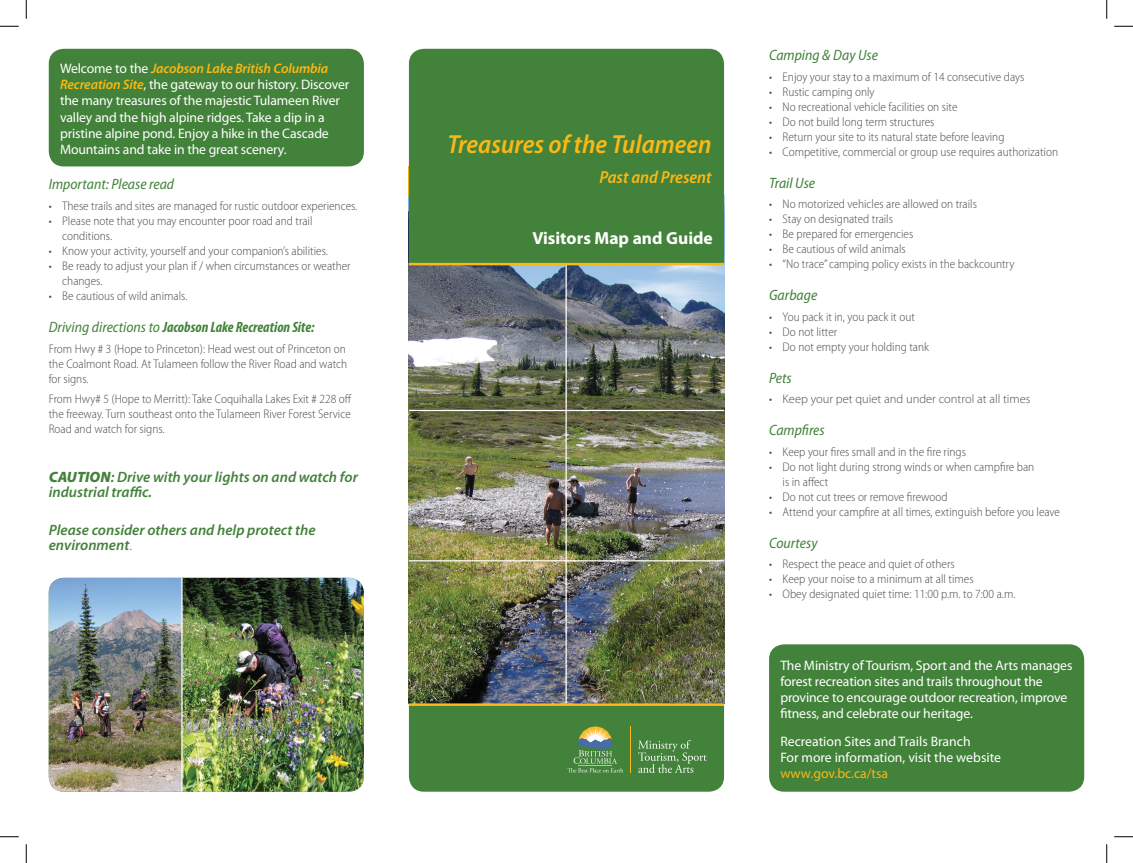
<style>
.page{position:relative;width:1133px;height:863px;background:#fff}
.page>*{position:absolute;margin:0;border:0;box-sizing:border-box;transform-origin:0 0}
.t1{font:italic 600 semi-condensed 26.25px "Myriad Pro";color:#fcb814}
.t2{font:700 17.5px "Myriad Pro";color:#fff}
.t3{font:italic 600 semi-condensed 17.5px "Myriad Pro";color:#fcb814}
.green_headline{font:italic 600 15px/15px "Myriad Pro";color:#43823b}
.green_headline-2{font:italic semi-condensed 15px "Myriad Pro";color:#43823b}
.green_headline-3{font:italic 700 condensed 15px "Myriad Pro";color:#43823b}
.Title_Main{font:italic semi-condensed 15px "Myriad Pro";color:#43823b}
.t4{font:13.75px/16.2px "Myriad Pro";letter-spacing:-.01em;color:#fff}
.Text_Bullets{font:300 semi-condensed 12.5px/15px "Myriad Pro";color:#4b4c4d}
.Text_Main{font:300 semi-condensed 12.5px/15px "Myriad Pro";color:#4b4c4d;text-align:justify}
.Text_Bullets-2{font:300 12.5px "Myriad Pro";color:#4b4c4d}
.s1{font-weight:600;font-style:italic;color:#fcb814}
.s2{font-weight:400;font-stretch:semi-condensed}
.s3{font-weight:900}
.s4{font-weight:300;font-style:normal}
.s5{font-stretch:semi-condensed}
.s6{color:#fcb814}
</style>
<div class="page">
<div style="left:769px;top:644px;width:315px;height:147px;background:#43823b;border-radius:15px"></div>
<div style="left:49px;top:49px;width:315px;height:117px;background:#43823b;border-radius:15px"></div>
<img style="left:49px;top:578px;width:315px;height:213px">
<div style="left:409px;top:561px;width:315px;height:230px;background:#43823b;border-radius:15px"></div>
<hr style="left:630px;top:726px;width:1px;height:46px;background:#fcb814">
<svg style="left:567px;top:726px;width:56px;height:46px"></svg>
<svg style="left:638px;top:740px;width:68px;height:33px"></svg>
<div style="left:409px;top:49px;width:315px;height:230px;background:#43823b;border-radius:15px"></div>
<img style="left:409px;top:265px;width:315px;height:438px">
<hr style="left:565px;top:263px;width:2px;height:440px;background:#fff">
<hr style="left:409px;top:410px;width:315px;height:1px;background:#fff">
<hr style="left:409px;top:560px;width:315px;height:1px;background:#fff">
<hr style="left:409px;top:263px;width:315px;height:2px;background:#fcb814">
<hr style="left:409px;top:703px;width:315px;height:3px;background:#fcb814">
<hr style="left:181px;top:578px;width:1px;height:213px;background:#fff">
<svg style="left:0;top:25px;width:19px;height:2px"></svg>
<svg style="left:1114px;top:25px;width:18px;height:2px"></svg>
<svg style="left:0;top:836px;width:19px;height:1px"></svg>
<svg style="left:1114px;top:836px;width:18px;height:1px"></svg>
<svg style="left:25px;top:0;width:2px;height:19px"></svg>
<svg style="left:25px;top:844px;width:2px;height:18px"></svg>
<svg style="left:1106px;top:0;width:1px;height:19px"></svg>
<svg style="left:1106px;top:844px;width:1px;height:18px"></svg>
<p class="t4" style="left:60px;top:60px;width:291px">Welcome to the <span class="s1">Jacobson Lake British Columbia Recreation Site</span>, the gateway to our history. Discover the many treasures of the majestic Tulameen River valley and the high alpine ridges. Take a dip in a pristine alpine pond. Enjoy a hike in the Cascade Mountains and take in the great scenery.</p>
<p class="green_headline-2" style="left:49px;top:176px;width:127px">Important: Please read</p>
<p class="Text_Bullets" style="left:49px;top:199px;width:310px">• These trails and sites are managed for rustic outdoor experiences.</p>
<p class="Text_Bullets" style="left:62px;top:214px;width:252px;text-indent:-13px">• Please note that you may encounter poor road and trail conditions.</p>
<p class="Text_Bullets" style="left:49px;top:244px;width:281px">• Know your activity, yourself and your companion’s abilities.</p>
<p class="Text_Bullets" style="left:62px;top:259px;width:290px;text-indent:-13px">• Be ready to adjust your plan if / when circumstances or weather changes.</p>
<p class="Text_Bullets" style="left:49px;top:289px;width:140px">• Be cautious of wild animals.</p>
<p class="green_headline-3" style="left:49px;top:318px;width:267px"><span class="s2">Driving directions to</span> Jacobson Lake Recreation Site:</p>
<p class="Text_Main" style="left:49px;top:341px;width:300px">From Hwy # 3 (Hope to Princeton): Head west out of Princeton on the Coalmont Road. At Tulameen follow the River Road and watch for signs.</p>
<p class="Text_Main" style="left:49px;top:392px;width:304px">From Hwy# 5 (Hope to Merritt): Take Coquihalla Lakes Exit # 228 off the freeway. Turn southeast onto the Tulameen River Forest Service Road and watch for signs.</p>
<p class="green_headline" style="left:49px;top:469px;width:311px"><span class="s3">CAUTION</span>: Drive with your lights on and watch for industrial traffic.</p>
<p class="green_headline" style="left:49px;top:521px;width:268px">Please consider others and help protect the environment<span class="s4">.</span></p>
<p class="t1" style="left:447px;top:130px;width:266px">Treasures of the Tulameen</p>
<p class="t3" style="left:599px;top:168px;width:114px">Past and Present</p>
<p class="t2" style="left:532px;top:227px;width:182px">Visitors Map and Guide</p>
<p class="green_headline-2" style="left:769px;top:47px;width:110px">Camping &amp; Day Use</p>
<p class="Text_Bullets" style="left:769px;top:69px;width:257px">• Enjoy your stay to a maximum of 14 consecutive days</p>
<p class="Text_Bullets" style="left:769px;top:84px;width:107px">• Rustic camping only</p>
<p class="Text_Bullets" style="left:769px;top:99px;width:190px">• No recreational vehicle facilities on site</p>
<p class="Text_Bullets" style="left:769px;top:114px;width:167px">• Do not build long term structures</p>
<p class="Text_Bullets" style="left:769px;top:129px;width:237px">• Return your site to its natural state before leaving</p>
<p class="Text_Bullets" style="left:769px;top:144px;width:290px">• Competitive, commercial or group use requires authorization</p>
<p class="Title_Main" style="left:769px;top:174px;width:48px">Trail Use</p>
<p class="Text_Bullets" style="left:769px;top:197px;width:209px">• No motorized vehicles are allowed on trails</p>
<p class="Text_Bullets" style="left:769px;top:212px;width:125px">• Stay on designated trails</p>
<p class="Text_Bullets" style="left:769px;top:227px;width:146px">• Be prepared for emergencies</p>
<p class="Text_Bullets" style="left:769px;top:242px;width:138px">• Be cautious of wild animals</p>
<p class="Text_Bullets" style="left:769px;top:257px;width:247px">• “No trace”camping policy exists in the backcountry</p>
<p class="green_headline-2" style="left:769px;top:287px;width:50px">Garbage</p>
<p class="Text_Bullets" style="left:769px;top:309px;width:147px">• You pack it in, you pack it out</p>
<p class="Text_Bullets" style="left:769px;top:324px;width:70px">• Do not litter</p>
<p class="Text_Bullets" style="left:769px;top:339px;width:162px">• Do not empty your holding tank</p>
<p class="green_headline-2" style="left:769px;top:369px;width:24px">Pets</p>
<p class="Text_Bullets-2" style="left:769px;top:391px;width:263px"><span class="s5">•</span> Keep your pet quiet and under control at all times</p>
<p class="green_headline-2" style="left:769px;top:422px;width:57px">Campfires</p>
<p class="Text_Bullets" style="left:769px;top:444px;width:198px">• Keep your fires small and in the fire rings</p>
<p class="Text_Bullets" style="left:782px;top:459px;width:253px;text-indent:-13px">• Do not light during strong winds or when campfire ban is in affect</p>
<p class="Text_Bullets" style="left:769px;top:489px;width:180px">• Do not cut trees or remove firewood</p>
<p class="Text_Bullets" style="left:769px;top:504px;width:292px">• Attend your campfire at all times, extinguish before you leave</p>
<p class="green_headline-2" style="left:769px;top:534px;width:50px">Courtesy</p>
<p class="Text_Bullets" style="left:769px;top:557px;width:187px">• Respect the peace and quiet of others</p>
<p class="Text_Bullets" style="left:769px;top:572px;width:206px">• Keep your noise to a minimum at all times</p>
<p class="Text_Bullets" style="left:769px;top:587px;width:248px">• Obey designated quiet time: 11:00 p.m. to 7:00 a.m.</p>
<p class="t4" style="left:780px;top:656px;width:293px">The Ministry of Tourism, Sport and the Arts manages forest recreation sites and trails throughout the province to encourage outdoor recreation, improve fitness, and celebrate our heritage.</p>
<p class="t4" style="left:780px;top:732px;width:222px">Recreation Sites and Trails Branch<br>For more information, visit the website <span class="s6">www.gov.bc.ca/tsa</span></p>
</div>
